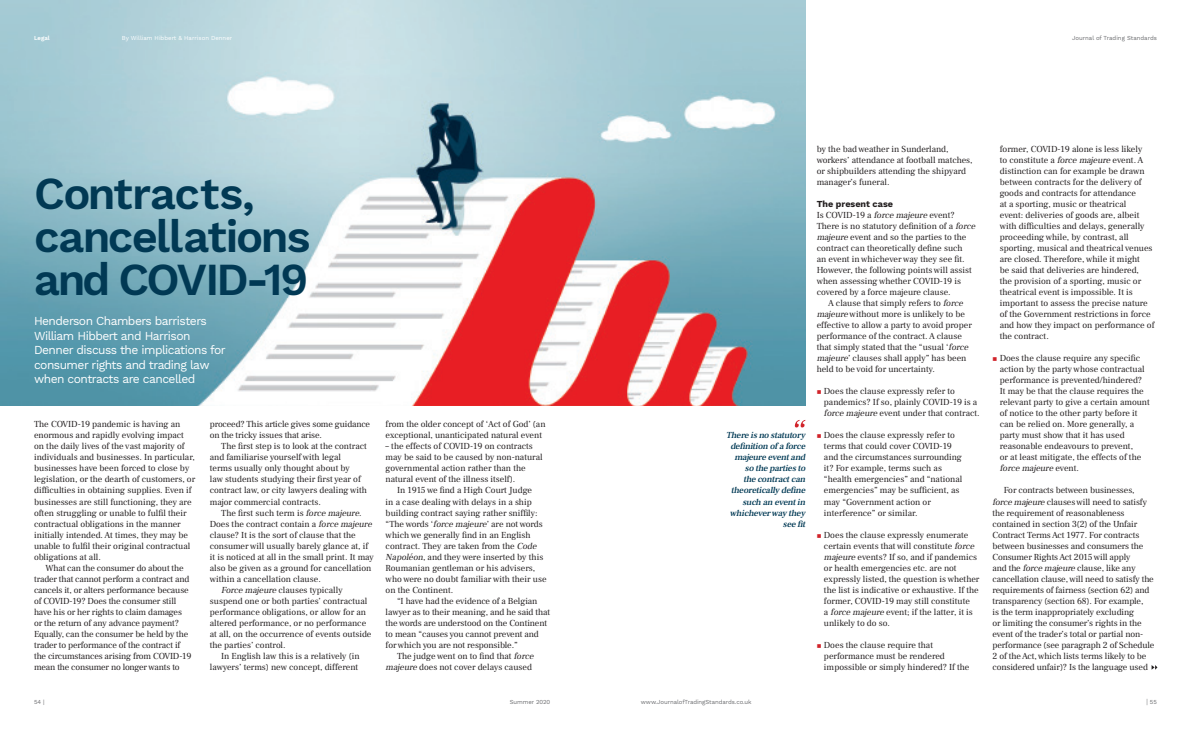
<style>
.page{position:relative;width:1191px;height:738px;background:#fff}
.page>*{position:absolute;margin:0;border:0;box-sizing:border-box;transform-origin:0 0}
.Headline{font:600 45px/43px "Work Sans";letter-spacing:-.04em;color:#013954}
.Standfirst{font:12px/14.5px "Work Sans";letter-spacing:-.045em;color:#fff}
.Body{font:9px/11px "Frank Ruhl Libre";color:#231f20}
.Body_no_indent{font:9px/11px "Frank Ruhl Libre";color:#231f20}
.PQ_Small{font:italic 500 9px/11px "Frank Ruhl Libre";color:#013954;text-align:right}
.Subhead{font:700 9px "Work Sans";color:#231f20}
.t1{font:6px "Work Sans";letter-spacing:-.01em;color:#6c6d70}
.t2{font:6px "Work Sans";color:#fff}
.t3{font:600 6px "Work Sans";color:#fff}
.s1{font-style:italic}
.s2{font-family:"Work Sans";font-weight:300;font-size:8px;color:#d1232a}
.s3{font-family:"Butler";font-size:7px}
</style>
<div class="page">
<img style="left:0;top:0;width:805px;height:405px">
<svg style="left:794px;top:420px;width:11px;height:7px"></svg>
<svg style="left:1151px;top:665px;width:6px;height:4px"></svg>
<p class="t3" style="left:34px;top:34px;width:17px">Legal</p>
<p class="t2" style="left:122px;top:34px;width:112px">By William Hibbert &amp; Harrison Denner</p>
<p class="t1" style="left:1072px;top:34px;width:86px">Journal of Trading Standards</p>
<p class="Headline" style="left:34px;top:174px;width:278px">Contracts, cancellations and COVID-19</p>
<p class="Standfirst" style="left:34px;top:314px;width:193px">Henderson Chambers barristers<br>William Hibbert and Harrison<br>Denner discuss the implications for consumer rights and trading law when contracts are cancelled</p>
<p class="Body_no_indent" style="left:34px;top:418px;width:163px">The COVID-19 pandemic is having an enormous and rapidly evolving impact on the daily lives of the vast majority of individuals and businesses. In particular, businesses have been forced to close by legislation, or the dearth of customers, or difficulties in obtaining supplies. Even if businesses are still functioning, they are often struggling or unable to fulfil their contractual obligations in the manner initially intended. At times, they may be unable to fulfil their original contractual obligations at all.</p>
<p class="Body" style="left:34px;top:561px;width:159px;text-indent:11px">What can the consumer do about the trader that cannot perform a contract and cancels it, or alters performance because of COVID-19? Does the consumer still have his or her rights to claim damages or the return of any advance payment?<br>Equally, can the consumer be held by the trader to performance of the contract if the circumstances arising from COVID-19 mean the consumer no longer wants to</p>
<p class="Body" style="left:210px;top:418px;width:162px">proceed? This article gives some guidance on the tricky issues that arise.</p>
<p class="Body" style="left:210px;top:440px;width:159px;text-indent:11px">The first step is to look at the contract and familiarise yourself with legal<br>terms usually only thought about by<br>law students studying their first year of contract law, or city lawyers dealing with major commercial contracts.</p>
<p class="Body" style="left:210px;top:506px;width:166px;text-indent:11px">The first such term is <span class="s1">force majeure</span>.<br>Does the contract contain a <span class="s1">force majeure </span>clause? It is the sort of clause that the consumer will usually barely glance at, if it is noticed at all in the small print. It may also be given as a ground for cancellation within a cancellation clause.</p>
<p class="Body" style="left:210px;top:583px;width:163px;text-indent:11px"><span class="s1">Force majeure</span> clauses typically suspend one or both parties’ contractual performance obligations, or allow for an altered performance, or no performance at all, on the occurrence of events outside the parties’ control.</p>
<p class="Body" style="left:210px;top:649px;width:151px;text-align:right">In English law this is a relatively (in lawyers’ terms) new concept, different</p>
<p class="Body" style="left:386px;top:418px;width:161px">from the older concept of ‘Act of God’ (an exceptional, unanticipated natural event</p>
<p class="Body" style="left:386px;top:440px;width:158px">– the effects of COVID-19 on contracts may be said to be caused by non-natural governmental action rather than the natural event of the illness itself).</p>
<p class="Body" style="left:386px;top:484px;width:162px;text-indent:11px">In 1915 we find a High Court Judge<br>in a case dealing with delays in a ship building contract saying rather sniffily: “The words ‘<span class="s1">force majeure</span>’ are not words which we generally find in an English contract. They are taken from the <span class="s1">Code Napoléon</span>, and they were inserted by this Roumanian gentleman or his advisers, who were no doubt familiar with their use on the Continent.</p>
<p class="Body" style="left:386px;top:594px;width:166px;text-indent:11px">“I have had the evidence of a Belgian lawyer as to their meaning, and he said that the words are understood on the Continent to mean “causes you cannot prevent and for which you are not responsible.”</p>
<p class="Body" style="left:386px;top:649px;width:151px;text-indent:11px">The judge went on to find that <span class="s1">force majeure</span> does not cover delays caused</p>
<p class="t1" style="left:34px;top:697px;width:12px">54 |</p>
<p class="t1" style="left:510px;top:697px;width:42px">Summer 2020</p>
<p class="PQ_Small" style="left:726px;top:429px;width:83px">There isno statutory definition of a force majeure eventand so the partiesto<br>the contractcan theoretically define such an eventin whicheverway they see fit</p>
<p class="Body" style="left:816px;top:143px;width:157px">by the bad weather in Sunderland, workers’ attendance at football matches, or shipbuilders attending the shipyard manager’s funeral.</p>
<p class="Subhead" style="left:816px;top:199px;width:78px">The present case</p>
<p class="Body_no_indent" style="left:816px;top:209px;width:162px">Is COVID-19 a <span class="s1">force majeure</span> event?<br>There is no statutory definition of a <span class="s1">force majeure</span> event and so the parties to the contract can theoretically define such<br>an event in whichever way they see fit.<br>However, the following points will assist when assessing whether COVID-19 is covered by a force majeure clause.</p>
<p class="Body" style="left:816px;top:297px;width:157px;text-indent:11px">A clause that simply refers to <span class="s1">force majeure</span> without more is unlikely to be effective to allow a party to avoid proper performance of the contract. A clause that simply stated that the “usual ‘<span class="s1">force majeure</span>’ clauses shall apply” has been held to be void for uncertainty.</p>
<p class="Body" style="left:824px;top:385px;width:157px;text-indent:-7px"><span class="s2">▪</span> Does the clause expressly refer to pandemics? If so, plainly COVID-19 is a <span class="s1">force majeure</span> event under that contract.</p>
<p class="Body" style="left:824px;top:429px;width:140px;text-indent:-7px"><span class="s2">▪</span> Does the clause expressly refer to terms that could cover COVID-19 and the circumstances surrounding it? For example, terms such as “health emergencies” and “national emergencies” may be sufficient, as may “Government action or interference” or similar.</p>
<p class="Body" style="left:824px;top:528px;width:157px;text-indent:-7px"><span class="s2">▪</span> Does the clause expressly enumerate certain events that will constitute <span class="s1">force majeure</span> events? If so, and if pandemics or health emergencies etc. are not expressly listed, the question is whether the list is indicative or exhaustive. If the former, COVID-19 may still constitute<br>a <span class="s1">force majeure</span> event; if the latter, it is unlikely to do so.</p>
<p class="Body" style="left:824px;top:638px;width:147px;text-indent:-7px"><span class="s2">▪</span> Does the clause require that performance must be rendered impossible or simply hindered? If the</p>
<p class="Body" style="left:999px;top:143px;width:156px">former, COVID-19 alone is less likely<br>to constitute a <span class="s1">force majeure</span> event. A distinction can for example be drawn between contracts for the delivery of goods and contracts for attendance<br>at a sporting, music or theatrical<br>event: deliveries of goods are, albeit with difficulties and delays, generally proceeding while, by contrast, all sporting, musical and theatrical venues are closed. Therefore, while it might<br>be said that deliveries are hindered,<br>the provision of a sporting, music or theatrical event is impossible. It is important to assess the precise nature of the Government restrictions in force and how they impact on performance of the contract.</p>
<p class="Body" style="left:999px;top:352px;width:151px;text-indent:-7px"><span class="s2">▪</span> Does the clause require any specific action by the party whose contractual performance is prevented/hindered?<br>It may be that the clause requires the relevant party to give a certain amount of notice to the other party before it can be relied on. More generally, a party must show that it has used reasonable endeavours to prevent,<br>or at least mitigate, the effects of the <span class="s1">force majeure</span> e ve n t .</p>
<p class="Body" style="left:992px;top:484px;width:163px;text-indent:11px">For contracts between businesses, <span class="s1">force majeure</span> clauses will need to satisfy the requirement of reasonableness contained in section 3(2) of the Unfair Contract Terms Act 1977. For contracts between businesses and consumers the Consumer Rights Act 2015 will apply<br>and the <span class="s1">force majeure</span> clause, like any cancellation clause, will need to satisfy the requirements of fairness (section 62) and transparency (section 68). For example,<br>is the term inappropriately excluding<br>or limiting the consumer’s rights in the event of the trader’s total or partial non&shy;performance (see paragraph 2 of Schedule 2 of the Act, which lists terms likely to be considered unfair)? Is the language used</p>
<p class="t1" style="left:641px;top:697px;width:112px">www.JournalofTradingStandards.co.uk</p>
<p class="t1" style="left:1146px;top:697px;width:12px"><span class="s3">|</span> 55</p>
</div>
